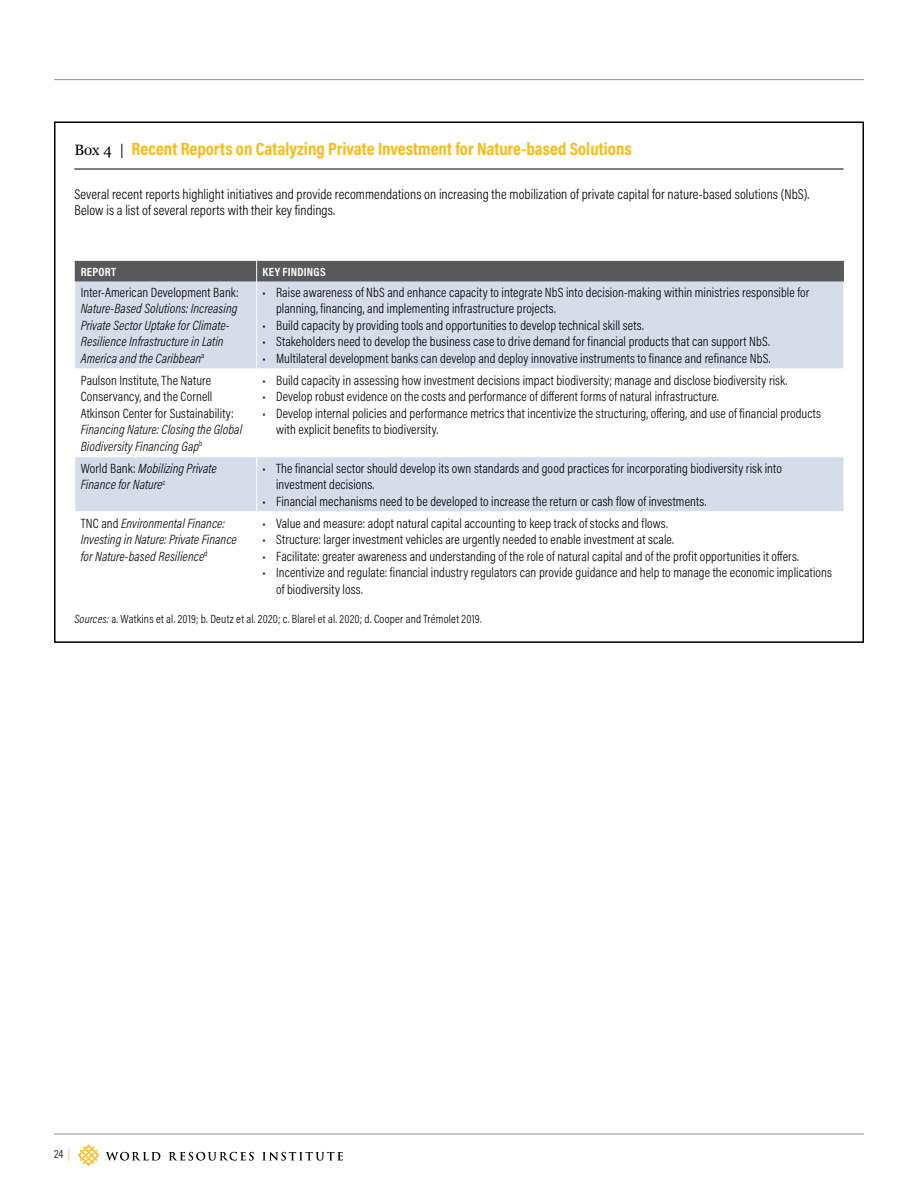
<style>
.page{position:relative;width:918px;height:1188px;background:#fff}
.page>*{position:absolute;margin:0;border:0;box-sizing:border-box;transform-origin:0 0}
.t1{font:700 18px "Acumin Pro Cond";color:#fdb913}
.t2{font:300 14.25px/16.5px "Acumin Pro Cond";letter-spacing:.005em;color:#000}
.t3{font:300 13.5px/16.5px "Acumin Pro Cond";letter-spacing:.005em;color:#000}
.t4{font:italic 300 13.5px/16.5px "Acumin Pro Cond";letter-spacing:.005em;color:#000}
.t5{font:300 12px "Acumin Pro Cond";letter-spacing:.02em;color:#000}
.t6{font:700 12px "Acumin Pro Cond";letter-spacing:.02em;color:#fff}
.s1{font-family:"Georgia";font-weight:400;font-size:15px;color:#000}
.s2{font-style:normal}
.s3{font-style:italic}
.s4{color:#fdb913}
</style>
<div class="page">
<hr style="left:54px;top:1134px;width:810px;height:1px;background:#94948b">
<svg style="left:78px;top:1144px;width:21px;height:22px"></svg>
<svg style="left:106px;top:1152px;width:54px;height:9px"></svg>
<svg style="left:169px;top:1152px;width:85px;height:9px"></svg>
<svg style="left:262px;top:1152px;width:81px;height:9px"></svg>
<hr style="left:54px;top:79px;width:810px;height:1px;background:#94948b">
<hr style="left:74px;top:169px;width:770px;height:1px;background:#000">
<svg style="left:75px;top:282px;width:769px;height:229px;fill:#d7dcea"></svg>
<div style="left:75px;top:261px;width:769px;height:21px;background:#58595b"></div>
<hr style="left:256px;top:282px;width:1px;height:86px;background:#fff">
<hr style="left:256px;top:369px;width:1px;height:87px;background:#fff">
<hr style="left:74px;top:456px;width:183px;height:1px;background:#fff">
<hr style="left:257px;top:456px;width:587px;height:1px;background:#fff">
<hr style="left:256px;top:457px;width:1px;height:54px;background:#fff">
<hr style="left:74px;top:368px;width:183px;height:1px;background:#fff">
<hr style="left:257px;top:368px;width:587px;height:1px;background:#fff">
<h1 class="t1" style="left:74px;top:137px;width:559px"><span class="s1">Box 4 |</span> Recent Reports on Catalyzing Private Investment for Nature-based Solutions</h1>
<p class="t2" style="left:74px;top:185px;width:736px">Several recent reports highlight initiatives and provide recommendations on increasing the mobilization of private capital for nature-based solutions (NbS).<br>Below is a list of several reports with their key findings.</p>
<p class="t6" style="left:81px;top:264px;width:37px">REPORT</p>
<p class="t6" style="left:263px;top:264px;width:64px">KEY FINDINGS</p>
<p class="t3" style="left:81px;top:284px;width:160px">Inter-American Development Bank:</p>
<p class="t4" style="left:81px;top:300px;width:158px">Nature-Based Solutions: Increasing Private Sector Uptake for Climate-Resilience Infrastructure in Latin America and the Caribbean<sup>a</sup></p>
<p class="t3" style="left:276px;top:284px;width:535px;text-indent:-14px">• Raise awareness of NbS and enhance capacity to integrate NbS into decision-making within ministries responsible for planning, financing, and implementing infrastructure projects.</p>
<p class="t3" style="left:263px;top:317px;width:383px">• Build capacity by providing tools and opportunities to develop technical skill sets.</p>
<p class="t3" style="left:263px;top:333px;width:509px">• Stakeholders need to develop the business case to drive demand for financial products that can support NbS.</p>
<p class="t3" style="left:263px;top:350px;width:509px">• Multilateral development banks can develop and deploy innovative instruments to finance and refinance NbS.</p>
<p class="t3" style="left:81px;top:372px;width:154px">Paulson Institute, The Nature<br>Conservancy, and the Cornell<br>Atkinson Center for Sustainability:</p>
<p class="t4" style="left:81px;top:421px;width:163px">Financing Nature: Closing the Global<br>Biodiversity Financing Gap<sup>b</sup></p>
<p class="t3" style="left:263px;top:372px;width:526px">• Build capacity in assessing how investment decisions impact biodiversity; manage and disclose biodiversity risk.</p>
<p class="t3" style="left:263px;top:388px;width:458px">• Develop robust evidence on the costs and performance of different forms of natural infrastructure.</p>
<p class="t3" style="left:276px;top:405px;width:546px;text-indent:-14px">• Develop internal policies and performance metrics that incentivize the structuring, offering, and use of financial products with explicit benefits to biodiversity.</p>
<p class="t4" style="left:81px;top:460px;width:137px"><span class="s2">World Bank:</span> Mobilizing Private<br>Finance for Nature<sup>c</sup></p>
<p class="t3" style="left:276px;top:460px;width:507px;text-indent:-14px">• The financial sector should develop its own standards and good practices for incorporating biodiversity risk into investment decisions.</p>
<p class="t3" style="left:263px;top:493px;width:445px">• Financial mechanisms need to be developed to increase the return or cash flow of investments.</p>
<p class="t4" style="left:81px;top:514px;width:158px"><span class="s2">TNC and</span> Environmental Finance:<br>Investing in Nature: Private Finance for Nature-based Resilience<sup>d</sup></p>
<p class="t3" style="left:263px;top:515px;width:407px">• Value and measure: adopt natural capital accounting to keep track of stocks and flows.</p>
<p class="t3" style="left:263px;top:531px;width:413px">• Structure: larger investment vehicles are urgently needed to enable investment at scale.</p>
<p class="t3" style="left:263px;top:548px;width:538px">• Facilitate: greater awareness and understanding of the role of natural capital and of the profit opportunities it offers.</p>
<p class="t3" style="left:276px;top:564px;width:557px;text-indent:-14px">• Incentivize and regulate: financial industry regulators can provide guidance and help to manage the economic implications of biodiversity loss.</p>
<p class="t5" style="left:74px;top:611px;width:409px"><span class="s3">Sources:</span> a. Watkins et al. 2019; b. Deutz et al. 2020; c. Blarel et al. 2020; d. Cooper and Trémolet 2019.</p>
<p class="t5" style="left:54px;top:1146px;width:18px">24 <span class="s4">|</span></p>
</div>
